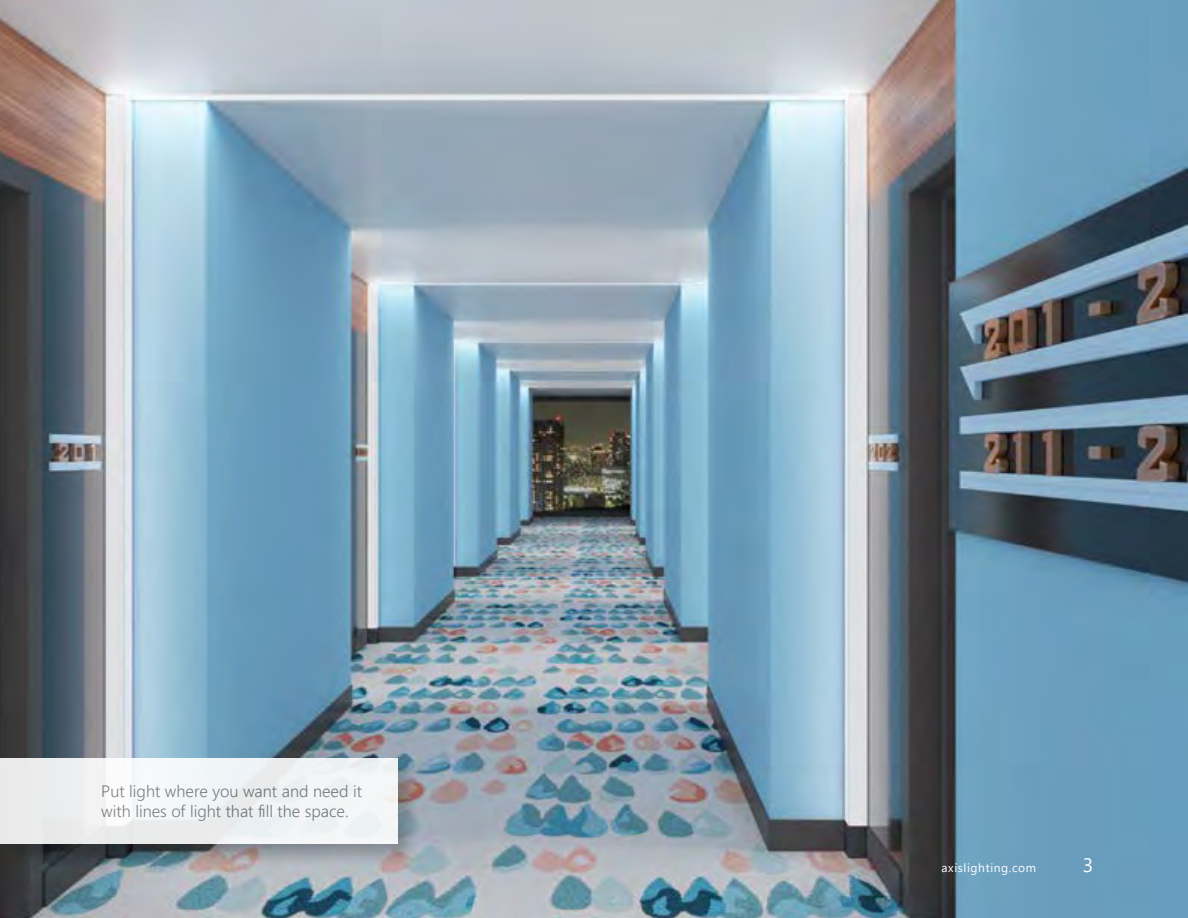
<style>
.page{position:relative;width:1188px;height:918px;background:#fff}
.page>*{position:absolute;margin:0;border:0;box-sizing:border-box;transform-origin:0 0}
.t1{font:19.5px "Segoe UI";color:#fff}
.t2{font:300 16.5px/19.5px "Segoe UI";color:#77787b}
.t3{font:12px "Segoe UI";letter-spacing:.05em;color:#fff}
</style>
<div class="page">
<img style="left:0;top:0;width:1188px;height:918px">
<div style="left:0;top:755px;width:422px;height:114px;background:#000;opacity:.25"></div>
<div style="left:0;top:758px;width:397px;height:86px;background:#eef2f4"></div>
<p class="t2" style="left:101px;top:780px;width:262px">Put light where you want and need it with lines of light that fill the space.</p>
<p class="t3" style="left:942px;top:856px;width:96px">axislighting.com</p>
<p class="t1" style="left:1083px;top:847px;width:12px">3</p>
</div>
